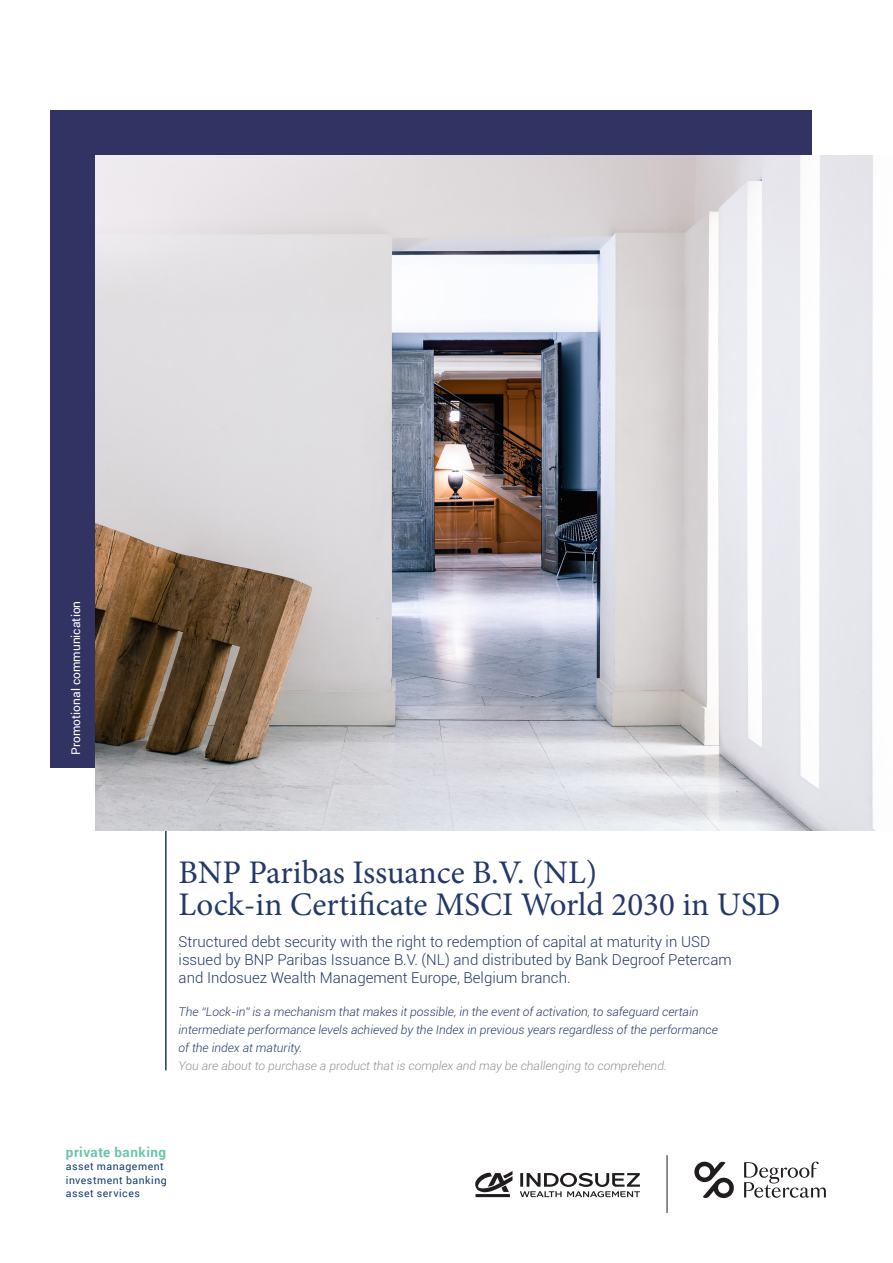
<style>
.page{position:relative;width:893px;height:1263px;background:#fff}
.page>*{position:absolute;margin:0;border:0;box-sizing:border-box;transform-origin:0 0}
.t1{font:33px/31.5px "Minion Pro";color:#233968}
.t2{font:300 15px/18px "Roboto";color:#233968}
.t3{font:700 13.5px "Roboto";letter-spacing:.035em;color:#6ac6ab}
.t4{font:italic 300 12px/18px "Roboto";color:#233968}
.t5{font:italic 300 12px "Roboto";color:#8e9193}
.t6{font:12px "Roboto";color:#fff}
.t7{font:10.5px/13.5px "Roboto";letter-spacing:.045em;color:#163e6e}
</style>
<div class="page">
<hr style="left:165px;top:785px;width:2px;height:285px;background:#233968">
<div style="left:50px;top:110px;width:761px;height:658px;background:#313462"></div>
<img style="left:96px;top:155px;width:780px;height:676px">
<svg style="left:475px;top:1171px;width:165px;height:26px"></svg>
<hr style="left:667px;top:1155px;width:1px;height:58px;background:#211d1e">
<svg style="left:694px;top:1161px;width:132px;height:38px"></svg>
<p class="t6" style="left:67px;top:755px;width:155px;rotate:-90deg">Promotional communication</p>
<p class="t1" style="left:179px;top:857px;width:603px">BNP Paribas Issuance B.V. (NL)<br>Lock-in Certificate MSCI World 2030 in USD</p>
<p class="t2" style="left:179px;top:932px;width:555px">Structured debt security with the right to redemption of capital at maturity in USD issued by BNP Paribas Issuance B.V. (NL) and distributed by Bank Degroof Petercam and Indosuez Wealth Management Europe, Belgium branch.</p>
<p class="t4" style="left:179px;top:1002px;width:541px">The “Lock-in” is a mechanism that makes it possible, in the event of activation, to safeguard certain intermediate performance levels achieved by the Index in previous years regardless of the performance of the index at maturity.</p>
<p class="t5" style="left:179px;top:1057px;width:490px">You are about to purchase a product that is complex and may be challenging to comprehend.</p>
<p class="t3" style="left:66px;top:1142px;width:102px">private banking</p>
<p class="t7" style="left:66px;top:1159px;width:102px">asset management investment banking asset services</p>
</div>
